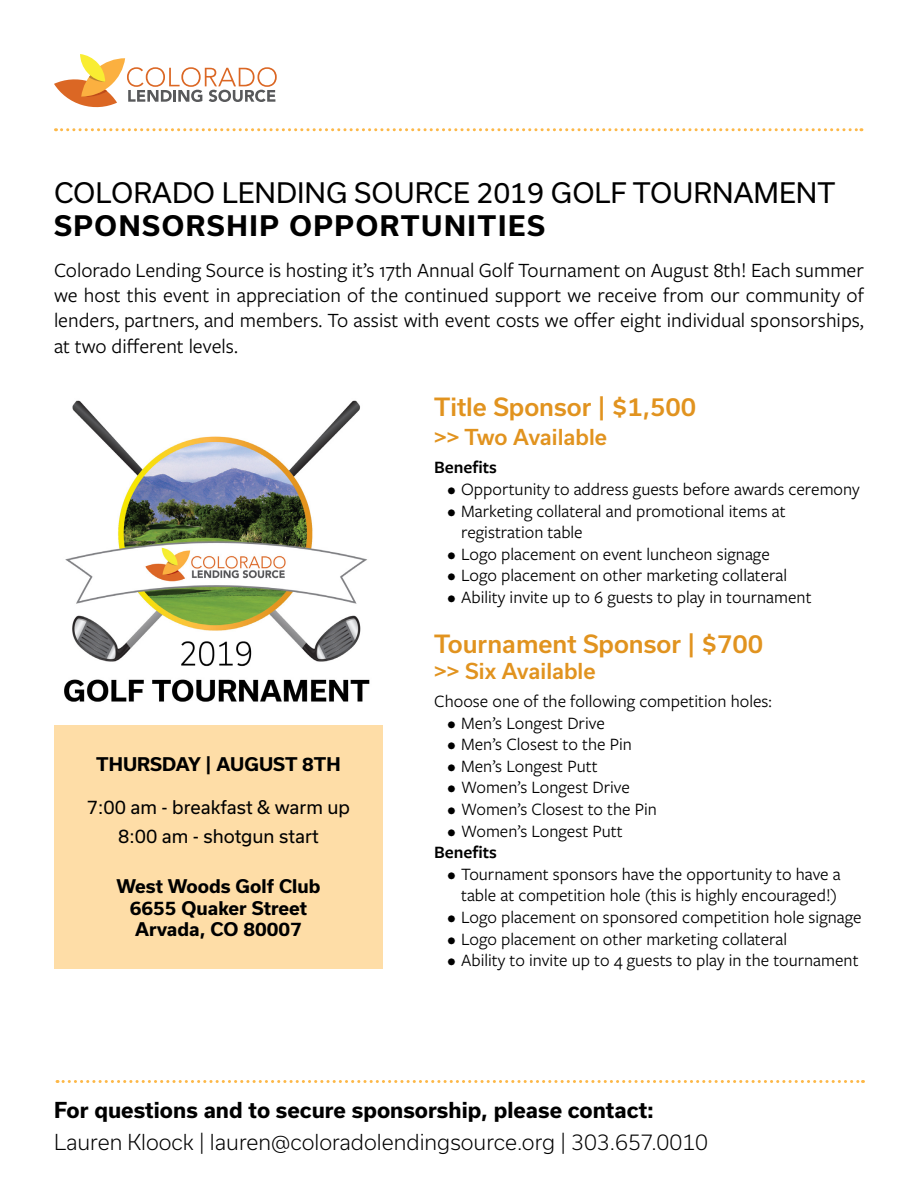
<style>
.page{position:relative;width:918px;height:1188px;background:#fff}
.page>*{position:absolute;margin:0;border:0;box-sizing:border-box;transform-origin:0 0}
.t1{font:27px "Usual";color:#000}
.t2{font:700 27px "Usual";letter-spacing:.06em;color:#000}
.t3{font:500 24px "Usual";color:#e1931f}
.t4{font:21px/25.2px "Freight Sans Pro";color:#000;text-align:justify}
.t5{font:300 21px "Usual";color:#000}
.t6{font:700 21px "Usual";color:#000}
.t7{font:500 21px "Usual";color:#e1931f}
.t8{font:18px/21.6px "Freight Sans Pro";color:#000}
.t9{font:700 18px/21.6px "Usual";color:#000;text-align:center}
.t10{font:18px/28.8px "Usual";color:#000;text-align:center}
.t11{font:600 18px "Freight Sans Pro";color:#000}
</style>
<div class="page">
<svg style="left:54px;top:54px;width:223px;height:53px"></svg>
<svg style="left:56px;top:128px;width:806px;height:3px"></svg>
<svg style="left:57px;top:1080px;width:806px;height:3px"></svg>
<img style="left:64px;top:400px;width:306px;height:302px">
<div style="left:54px;top:725px;width:329px;height:243px;background:#fedda7"></div>
<h1 class="t1" style="left:54px;top:178px;width:783px">COLORADO LENDING SOURCE 2019 GOLF TOURNAMENT</h1>
<h1 class="t2" style="left:54px;top:210px;width:492px">SPONSORSHIP OPPORTUNITIES</h1>
<p class="t4" style="left:54px;top:257px;width:812px">Colorado Lending Source is hosting it’s 17th Annual Golf Tournament on August 8th! Each summer we host this event in appreciation of the continued support we receive from our community of lenders, partners, and members. To assist with event costs we offer eight individual sponsorships, at two different levels.</p>
<p class="t9" style="left:96px;top:753px;width:246px">THURSDAY | AUGUST 8TH</p>
<p class="t10" style="left:87px;top:793px;width:265px">7:00 am - breakfast &amp; warm up<br>8:00 am - shotgun start</p>
<p class="t9" style="left:116px;top:875px;width:206px">West Woods Golf Club<br>6655 Quaker Street<br>Arvada, CO 80007</p>
<h2 class="t3" style="left:434px;top:393px;width:264px">Title Sponsor | $1,500</h2>
<p class="t7" style="left:434px;top:425px;width:174px">&gt;&gt; Two Available</p>
<p class="t11" style="left:434px;top:455px;width:64px">Benefits</p>
<p class="t8" style="left:448px;top:478px;width:414px">• Opportunity to address guests before awards ceremony</p>
<p class="t8" style="left:461px;top:499px;width:326px;text-indent:-14px">• Marketing collateral and promotional items at registration table</p>
<p class="t8" style="left:448px;top:542px;width:324px">• Logo placement on event luncheon signage</p>
<p class="t8" style="left:448px;top:564px;width:341px">• Logo placement on other marketing collateral</p>
<p class="t8" style="left:448px;top:586px;width:365px">• Ability invite up to 6 guests to play in tournament</p>
<h2 class="t3" style="left:434px;top:631px;width:331px">Tournament Sponsor | $700</h2>
<p class="t7" style="left:434px;top:659px;width:163px">&gt;&gt; Six Available</p>
<p class="t8" style="left:434px;top:690px;width:339px">Choose one of the following competition holes:</p>
<p class="t8" style="left:448px;top:711px;width:159px">• Men’s Longest Drive</p>
<p class="t8" style="left:448px;top:733px;width:186px">• Men’s Closest to the Pin</p>
<p class="t8" style="left:448px;top:754px;width:151px">• Men’s Longest Putt</p>
<p class="t8" style="left:448px;top:776px;width:184px">• Women’s Longest Drive</p>
<p class="t8" style="left:448px;top:798px;width:211px">• Women’s Closest to the Pin</p>
<p class="t8" style="left:448px;top:819px;width:177px">• Women’s Longest Putt</p>
<p class="t11" style="left:434px;top:840px;width:64px">Benefits</p>
<p class="t8" style="left:448px;top:862px;width:395px;text-align:center">• Tournament sponsors have the opportunity to have a table at competition hole (this is highly encouraged!)</p>
<p class="t8" style="left:448px;top:906px;width:415px">• Logo placement on sponsored competition hole signage</p>
<p class="t8" style="left:448px;top:927px;width:341px">• Logo placement on other marketing collateral</p>
<p class="t8" style="left:448px;top:949px;width:412px">• Ability to invite up to 4 guests to play in the tournament</p>
<p class="t6" style="left:54px;top:1098px;width:602px">For questions and to secure sponsorship, please contact:</p>
<p class="t5" style="left:54px;top:1130px;width:656px">Lauren Kloock | lauren@coloradolendingsource.org | 303.657.0010</p>
</div>
